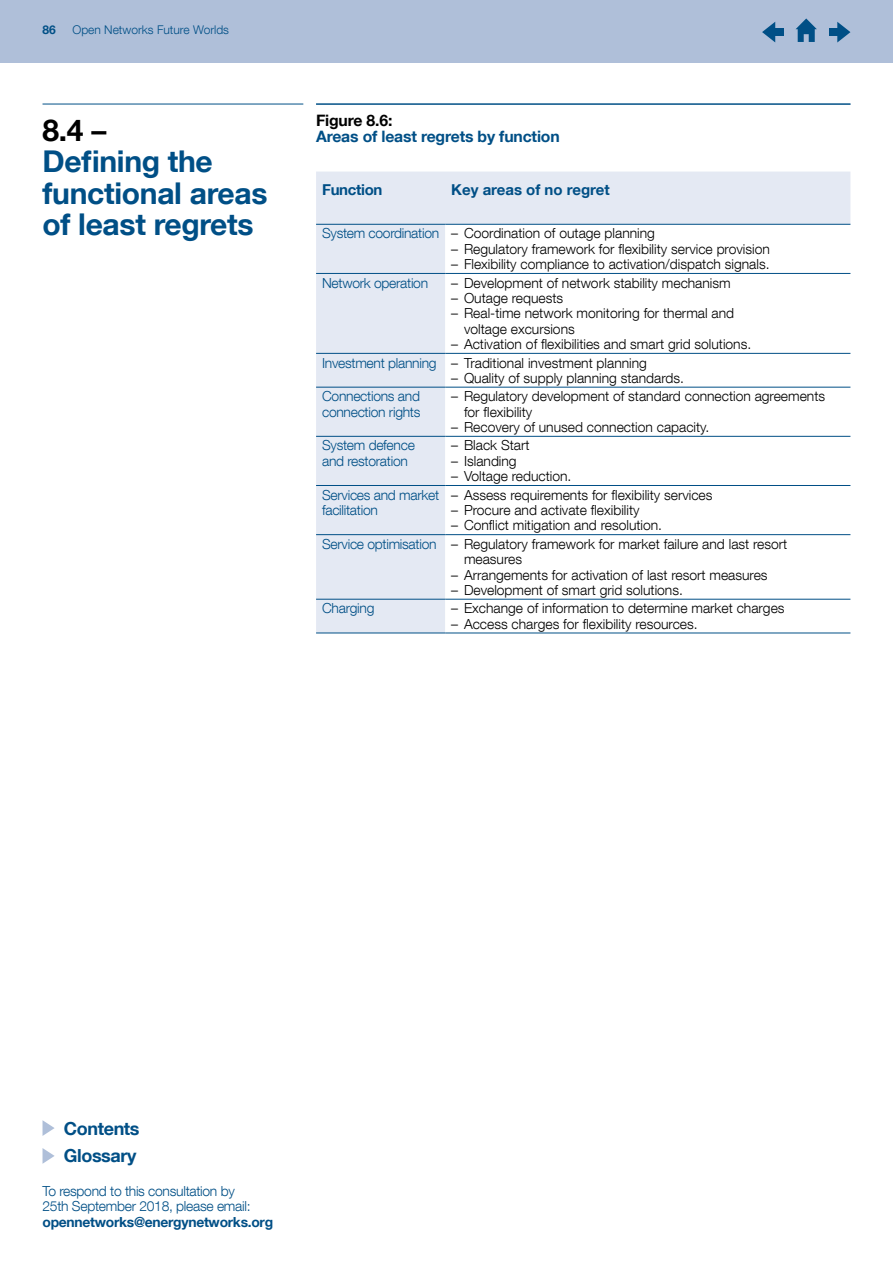
<style>
.page{position:relative;width:893px;height:1263px;background:#fff}
.page>*{position:absolute;margin:0;border:0;box-sizing:border-box;transform-origin:0 0}
.t1{font:700 30px/31.5px "Helvetica Neue LT Com";letter-spacing:-.01em;color:#004f86}
.t2{font:700 30px "Helvetica Neue LT Com";color:#000}
.t3{font:700 18px/27px "Helvetica Neue LT Com";letter-spacing:-.02em;color:#004f86}
.t4{font:700 15.75px "Helvetica Neue LT Com";letter-spacing:-.01em;color:#004f86}
.t5{font:700 15.75px "Helvetica Neue LT Com";letter-spacing:-.01em;color:#000}
.t6{font:700 15px "Helvetica Neue LT Com";letter-spacing:-.01em;color:#004f86}
.t7{font:300 13.8px/15.3px "Helvetica Neue LT Com";color:#000}
.t8{font:300 13.8px/15.3px "Helvetica Neue LT Com";letter-spacing:-.02em;color:#004f86}
.t9{font:700 13.8px "Helvetica Neue LT Com";letter-spacing:-.02em;color:#004f86}
.t10{font:300 12px "Helvetica Neue LT Com";color:#004f86}
.t11{font:700 12px "Helvetica Neue LT Com";color:#004f86}
.s1{color:#004f86}
</style>
<div class="page">
<hr style="left:43px;top:104px;width:260px;height:1px;background:#004f86">
<div style="left:316px;top:172px;width:534px;height:461px;background:#e4e9f3"></div>
<svg style="left:445px;top:225px;width:405px;height:408px"></svg>
<hr style="left:316px;top:224px;width:129px;height:1px;background:#004f86">
<hr style="left:445px;top:224px;width:405px;height:1px;background:#004f86">
<hr style="left:316px;top:273px;width:129px;height:1px;background:#004f86">
<hr style="left:445px;top:273px;width:405px;height:1px;background:#004f86">
<hr style="left:316px;top:353px;width:129px;height:1px;background:#004f86">
<hr style="left:445px;top:353px;width:405px;height:1px;background:#004f86">
<hr style="left:316px;top:387px;width:129px;height:1px;background:#004f86">
<hr style="left:445px;top:387px;width:405px;height:1px;background:#004f86">
<hr style="left:316px;top:436px;width:129px;height:1px;background:#004f86">
<hr style="left:445px;top:436px;width:405px;height:1px;background:#004f86">
<hr style="left:316px;top:485px;width:129px;height:1px;background:#004f86">
<hr style="left:445px;top:485px;width:405px;height:1px;background:#004f86">
<hr style="left:316px;top:534px;width:129px;height:1px;background:#004f86">
<hr style="left:445px;top:534px;width:405px;height:1px;background:#004f86">
<hr style="left:316px;top:599px;width:129px;height:1px;background:#004f86">
<hr style="left:445px;top:599px;width:405px;height:1px;background:#004f86">
<hr style="left:316px;top:633px;width:129px;height:1px;background:#004f86">
<hr style="left:445px;top:633px;width:405px;height:1px;background:#004f86">
<hr style="left:316px;top:104px;width:534px;height:1px;background:#004f86">
<div style="left:0;top:0;width:893px;height:63px;background:#afbfd9"></div>
<svg style="left:43px;top:1148px;width:12px;height:16px"></svg>
<svg style="left:43px;top:1120px;width:12px;height:16px"></svg>
<svg style="left:795px;top:18px;width:22px;height:24px"></svg>
<svg style="left:837px;top:22px;width:13px;height:21px"></svg>
<div style="left:829px;top:29px;width:12px;height:7px;background:#004f86"></div>
<svg style="left:762px;top:22px;width:13px;height:20px"></svg>
<div style="left:772px;top:28px;width:11px;height:8px;background:#004f86"></div>
<p class="t11" style="left:43px;top:22px;width:15px">86</p>
<p class="t10" style="left:73px;top:22px;width:158px">Open Networks Future Worlds</p>
<h1 class="t2" style="left:43px;top:111px;width:65px">8.4 –</h1>
<h1 class="t1" style="left:43px;top:145px;width:226px">Defining the functional areas of least regrets</h1>
<p class="t5" style="left:316px;top:110px;width:78px">Figure 8.6:</p>
<p class="t4" style="left:316px;top:126px;width:245px">Areas of least regrets by function</p>
<p class="t6" style="left:322px;top:180px;width:62px">Function</p>
<p class="t6" style="left:451px;top:180px;width:160px">Key areas of no regret</p>
<p class="t7" style="left:322px;top:226px;width:334px"><span class="s1">System coordination</span> – Coordination of outage planning</p>
<p class="t7" style="left:451px;top:241px;width:320px">– Regulatory framework for flexibility service provision</p>
<p class="t7" style="left:451px;top:256px;width:320px">– Flexibility compliance to activation/dispatch signals.</p>
<p class="t8" style="left:322px;top:275px;width:108px">Network operation</p>
<p class="t7" style="left:451px;top:275px;width:281px">– Development of network stability mechanism</p>
<p class="t7" style="left:451px;top:290px;width:113px">– Outage requests</p>
<p class="t7" style="left:464px;top:305px;width:272px;text-indent:-13px">– Real-time network monitoring for thermal and voltage excursions</p>
<p class="t7" style="left:322px;top:335px;width:431px;line-height:18.5px;text-indent:129px">– Activation of flexibilities and smart grid solutions.<br><span class="s1">Investment planning</span> – Traditional investment planning</p>
<p class="t7" style="left:451px;top:370px;width:234px">– Quality of supply planning standards.</p>
<p class="t8" style="left:322px;top:388px;width:100px">Connections and connection rights</p>
<p class="t7" style="left:464px;top:388px;width:363px;text-indent:-13px">– Regulatory development of standard connection agreements for flexibility</p>
<p class="t7" style="left:451px;top:419px;width:259px">– Recovery of unused connection capacity.</p>
<p class="t8" style="left:322px;top:438px;width:94px">System defence and restoration</p>
<p class="t7" style="left:451px;top:438px;width:80px">– Black Start</p>
<p class="t7" style="left:451px;top:453px;width:67px">– Islanding</p>
<p class="t7" style="left:451px;top:468px;width:122px">– Voltage reduction.</p>
<p class="t8" style="left:322px;top:487px;width:119px">Services and market facilitation</p>
<p class="t7" style="left:451px;top:487px;width:263px">– Assess requirements for flexibility services</p>
<p class="t7" style="left:451px;top:502px;width:190px">– Procure and activate flexibility</p>
<p class="t7" style="left:322px;top:516px;width:467px;line-height:18.5px;text-align:center">– Conflict mitigation and resolution.<br><span class="s1">Service optimisation</span> – Regulatory framework for market failure and last resort</p>
<p class="t7" style="left:464px;top:551px;width:60px">measures</p>
<p class="t7" style="left:451px;top:567px;width:318px">– Arrangements for activation of last resort measures</p>
<p class="t7" style="left:451px;top:582px;width:233px">– Development of smart grid solutions.</p>
<p class="t8" style="left:322px;top:600px;width:54px">Charging</p>
<p class="t7" style="left:451px;top:600px;width:335px">– Exchange of information to determine market charges</p>
<p class="t7" style="left:451px;top:616px;width:248px">– Access charges for flexibility resources.</p>
<h2 class="t3" style="left:64px;top:1114px;width:77px">Contents<br>Glossary</h2>
<p class="t8" style="left:43px;top:1183px;width:210px">To respond to this consultation by<br>25th September 2018, please email:</p>
<p class="t9" style="left:43px;top:1213px;width:232px">opennetworks@energynetworks.org</p>
</div>
